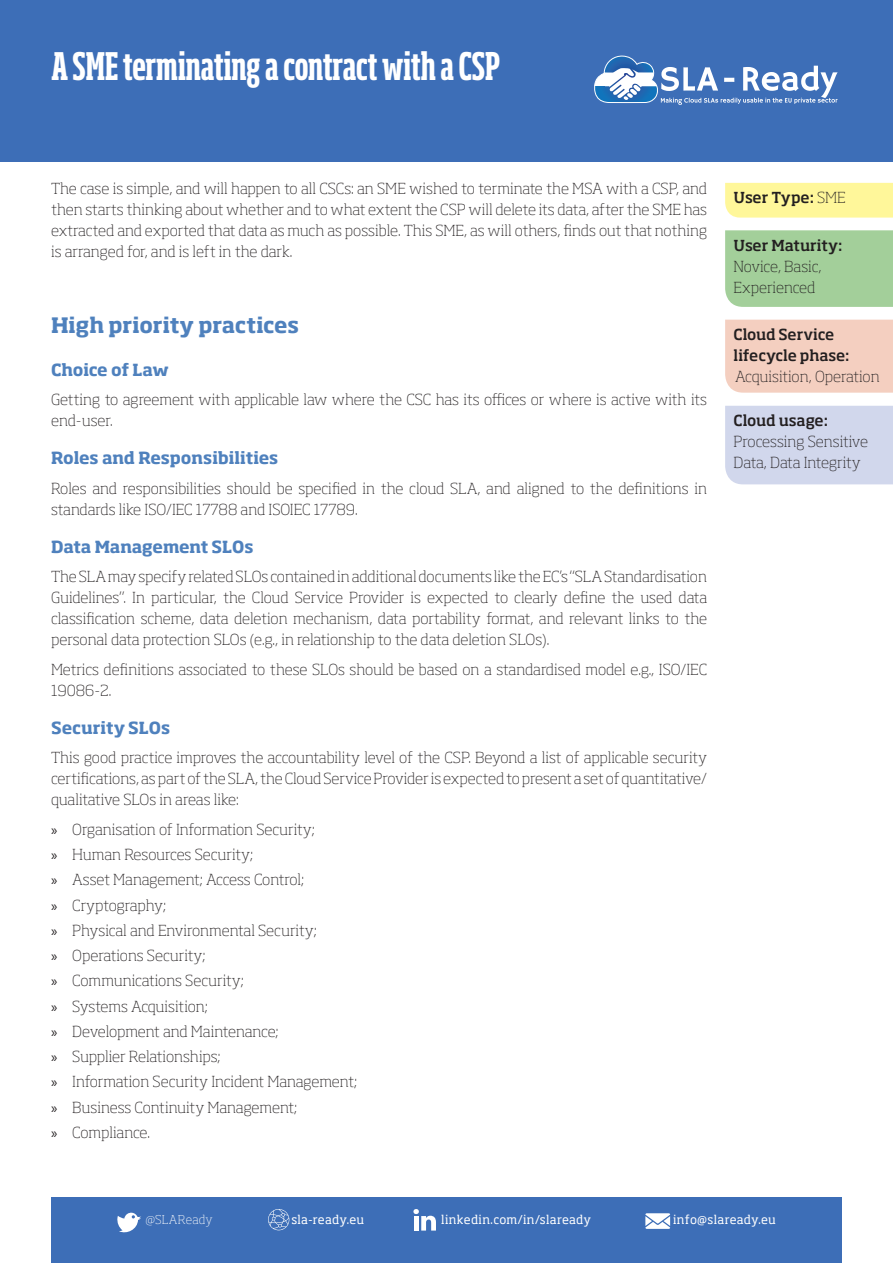
<style>
.page{position:relative;width:893px;height:1263px;background:#fff}
.page>*{position:absolute;margin:0;border:0;box-sizing:border-box;transform-origin:0 0}
.t1{font:700 extra-condensed 37.5px "Soho Std";letter-spacing:-.02em;color:#fff}
.Heading_2{font:700 21px "Soho Std";color:#4f81bd}
.Heading_3{font:700 16.5px "Soho Std";letter-spacing:-.005em;color:#4f81bd}
.t2{font:200 15px/21px "Soho Std";color:#231f20}
.t3{font:500 15px/21px "Soho Std";letter-spacing:-.01em;color:#231f20}
.t4{font:200 15px "Soho Std";letter-spacing:-.02em;color:#231f20}
.t5{font:12px "Soho Std";letter-spacing:.02em;color:#fff}
.t6{font:200 12px "Soho Std";letter-spacing:.01em;color:#fff}
.s1{font-family:"Myriad Pro";font-weight:400}
.s2{font-weight:200}
.s3{font-weight:500}
</style>
<div class="page">
<div style="left:0;top:0;width:893px;height:162px;background:#3d6eb7"></div>
<svg style="left:594px;top:56px;width:244px;height:49px"></svg>
<svg style="left:595px;top:72px;width:10px;height:14px"></svg>
<div style="left:51px;top:1197px;width:791px;height:66px;background:#3d6eb7"></div>
<svg style="left:117px;top:1212px;width:24px;height:21px"></svg>
<svg style="left:268px;top:1209px;width:22px;height:21px"></svg>
<svg style="left:645px;top:1213px;width:26px;height:16px"></svg>
<svg style="left:413px;top:1209px;width:23px;height:21px"></svg>
<div style="left:725px;top:183px;width:168px;height:35px;background:#fff79a"></div>
<div style="left:725px;top:230px;width:168px;height:77px;background:#a3cf9a"></div>
<div style="left:725px;top:320px;width:168px;height:73px;background:#f4cfc0"></div>
<div style="left:725px;top:406px;width:168px;height:78px;background:#d1d7ec"></div>
<p class="t1" style="left:51px;top:42px;width:451px">A SME terminating a contract with a CSP</p>
<p class="t2" style="left:51px;top:178px;width:658px;text-align:justify">The case is simple, and will happen to all CSCs: an SME wished to terminate the MSA with a CSP, and then starts thinking about whether and to what extent the CSP will delete its data, after the SME has extracted and exported that data as much as possible. This SME, as will others, finds out that nothing is arranged for, and is left in the dark.</p>
<p class="Heading_2" style="left:51px;top:312px;width:249px">High priority practices</p>
<p class="Heading_3" style="left:51px;top:359px;width:119px">Choice of Law</p>
<p class="t2" style="left:51px;top:389px;width:658px">Getting to agreement with applicable law where the CSC has its offices or where is active with its end-user.</p>
<p class="Heading_3" style="left:51px;top:447px;width:229px">Roles and Responsibilities</p>
<p class="t2" style="left:51px;top:477px;width:658px">Roles and responsibilities should be specified in the cloud SLA, and aligned to the definitions in standards like ISO/IEC 17788 and ISOIEC 17789.</p>
<p class="Heading_3" style="left:51px;top:536px;width:204px">Data Management SLOs</p>
<p class="t2" style="left:51px;top:566px;width:658px;text-align:justify">The SLA may specify related SLOs contained in additional documents like the EC’s “SLA Standardisation Guidelines”. In particular, the Cloud Service Provider is expected to clearly define the used data classification scheme, data deletion mechanism, data portability format, and relevant links to the personal data protection SLOs (e.g., in relationship to the data deletion SLOs).</p>
<p class="t2" style="left:51px;top:658px;width:658px">Metrics definitions associated to these SLOs should be based on a standardised model e.g., ISO/IEC<br>19086-2.</p>
<p class="Heading_3" style="left:51px;top:717px;width:121px">Security SLOs</p>
<p class="t2" style="left:51px;top:747px;width:658px;text-align:justify">This good practice improves the accountability level of the CSP. Beyond a list of applicable security certifications, as part of the SLA, the Cloud Service Provider is expected to present a set of quantitative/ qualitative SLOs in areas like:</p>
<p class="t2" style="left:51px;top:818px;width:265px"><span class="s1">»</span> Organisation of Information Security;</p>
<p class="t2" style="left:51px;top:844px;width:204px"><span class="s1">»</span> Human Resources Security;</p>
<p class="t2" style="left:51px;top:869px;width:255px"><span class="s1">»</span> Asset Management; Access Control;</p>
<p class="t2" style="left:51px;top:894px;width:116px"><span class="s1">»</span> Cryptography;</p>
<p class="t2" style="left:51px;top:919px;width:267px"><span class="s1">»</span> Physical and Environmental Security;</p>
<p class="t2" style="left:51px;top:945px;width:156px"><span class="s1">»</span> Operations Security;</p>
<p class="t2" style="left:51px;top:970px;width:194px"><span class="s1">»</span> Communications Security;</p>
<p class="t2" style="left:51px;top:995px;width:158px"><span class="s1">»</span> Systems Acquisition;</p>
<p class="t4" style="left:51px;top:1022px;width:229px"><span class="s1">»</span> Development and Maintenance;</p>
<p class="t2" style="left:51px;top:1046px;width:171px"><span class="s1">»</span> Supplier Relationships;</p>
<p class="t2" style="left:51px;top:1071px;width:307px"><span class="s1">»</span> Information Security Incident Management;</p>
<p class="t2" style="left:51px;top:1096px;width:248px"><span class="s1">»</span> Business Continuity Management;</p>
<p class="t2" style="left:51px;top:1121px;width:101px"><span class="s1">»</span> Compliance.</p>
<p class="t3" style="left:734px;top:187px;width:114px">User Type: <span class="s2">SME</span></p>
<p class="t2" style="left:734px;top:234px;width:110px"><span class="s3">User Maturity:<br></span>Novice, Basic,<br>Experienced</p>
<p class="t3" style="left:734px;top:323px;width:148px">Cloud Service lifecycle phase:<br><span class="s2">Acquisition, Operation</span></p>
<p class="t2" style="left:734px;top:410px;width:136px"><span class="s3">Cloud usage:<br></span>Processing Sensitive<br>Data, Data Integrity</p>
<p class="t6" style="left:145px;top:1212px;width:69px">@SLAReady</p>
<p class="t5" style="left:291px;top:1212px;width:74px">sla-ready.eu</p>
<p class="t5" style="left:441px;top:1212px;width:151px">linkedin.com/in/slaready</p>
<p class="t5" style="left:673px;top:1212px;width:104px">info@slaready.eu</p>
</div>
